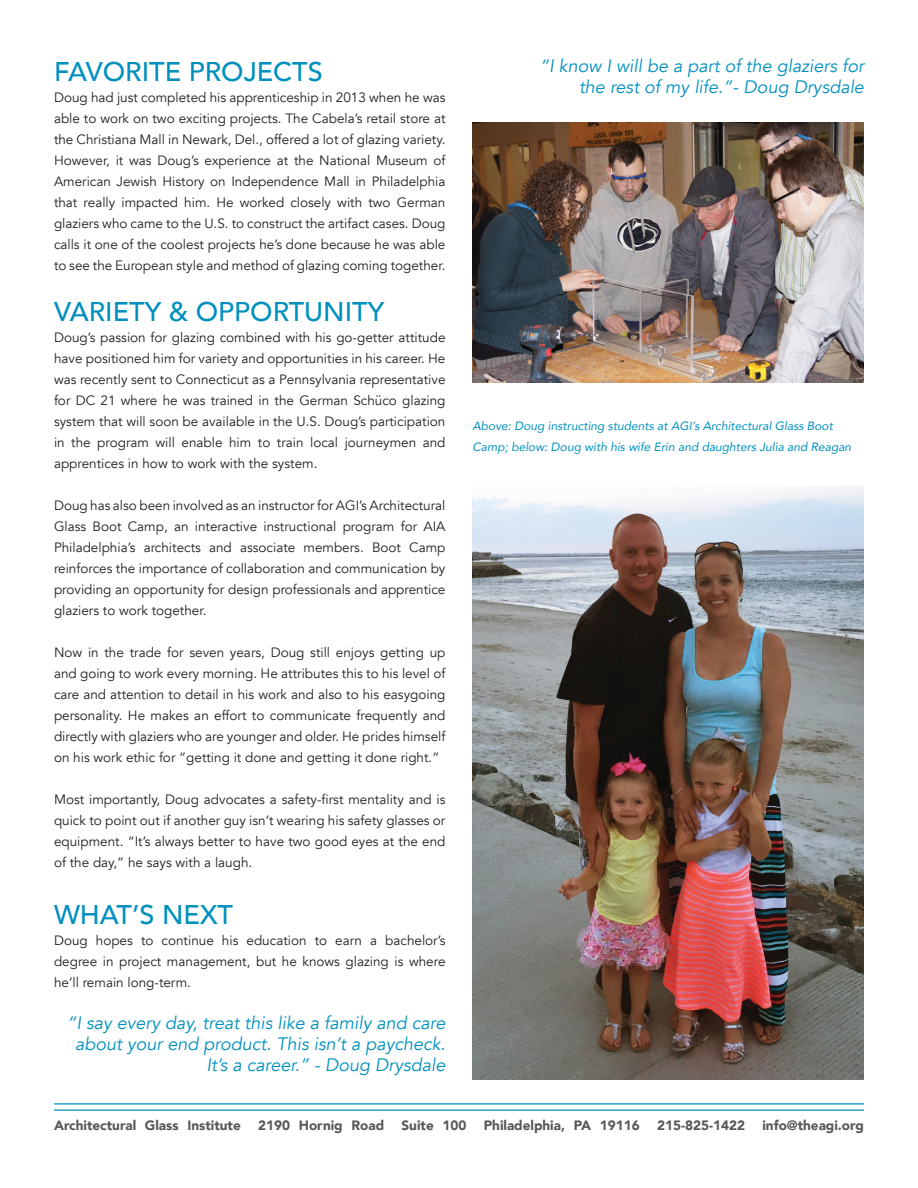
<style>
.page{position:relative;width:918px;height:1188px;background:#fff}
.page>*{position:absolute;margin:0;border:0;box-sizing:border-box;transform-origin:0 0}
.t1{font:500 27px "Avenir";color:#0090be}
.t2{font:italic 18px/21px "Avenir";color:#0090be;text-align:right}
.t3{font:13.5px/21px "Avenir";color:#231f20;text-align:justify}
.t4{font:900 13.5px "Avenir";color:#57585a}
.t5{font:italic 12px/21px "Avenir";color:#0090be}
</style>
<div class="page">
<hr style="left:54px;top:1103px;width:810px;height:2px;background:#0090be">
<hr style="left:54px;top:1109px;width:810px;height:2px;background:#0090be">
<img style="left:472px;top:122px;width:392px;height:261px">
<img style="left:472px;top:486px;width:392px;height:594px">
<p class="t1" style="left:54px;top:48px;width:270px">FAVORITE PROJECTS</p>
<p class="t3" style="left:54px;top:87px;width:393px">Doug had just completed his apprenticeship in 2013 when he was able to work on two exciting projects. The Cabela’s retail store at the Christiana Mall in Newark, Del., offered a lot of glazing variety.<br>However, it was Doug’s experience at the National Museum of American Jewish History on Independence Mall in Philadelphia that really impacted him. He worked closely with two German glaziers who came to the U.S. to construct the artifact cases. Doug calls it one of the coolest projects he’s done because he was able to see the European style and method of glazing coming together.</p>
<p class="t1" style="left:54px;top:288px;width:332px">VARIETY &amp; OPPORTUNITY</p>
<p class="t3" style="left:54px;top:327px;width:393px">Doug’s passion for glazing combined with his go-getter attitude have positioned him for variety and opportunities in his career. He was recently sent to Connecticut as a Pennsylvania representative for DC 21 where he was trained in the German Schüco glazing system that will soon be available in the U.S. Doug’s participation in the program will enable him to train local journeymen and apprentices in how to work with the system.</p>
<p class="t3" style="left:54px;top:495px;width:393px">Doug has also been involved as an instructor for AGI’s Architectural Glass Boot Camp, an interactive instructional program for AIA Philadelphia’s architects and associate members. Boot Camp reinforces the importance of collaboration and communication by providing an opportunity for design professionals and apprentice glaziers to work together.</p>
<p class="t3" style="left:54px;top:642px;width:393px">Now in the trade for seven years, Doug still enjoys getting up and going to work every morning. He attributes this to his level of care and attention to detail in his work and also to his easygoing personality. He makes an effort to communicate frequently and directly with glaziers who are younger and older. He prides himself on his work ethic for “getting it done and getting it done right.”</p>
<p class="t3" style="left:54px;top:789px;width:393px">Most importantly, Doug advocates a safety-first mentality and is quick to point out if another guy isn’t wearing his safety glasses or equipment. “It’s always better to have two good eyes at the end of the day,” he says with a laugh.</p>
<p class="t1" style="left:54px;top:891px;width:181px">WHAT’S NEXT</p>
<p class="t3" style="left:54px;top:930px;width:393px">Doug hopes to continue his education to earn a bachelor’s degree in project management, but he knows glazing is where he’ll remain long-term.</p>
<p class="t2" style="left:67px;top:1013px;width:380px">“I say every day, treat this like a family and care about your end product. This isn’t a paycheck.<br>It’s a career.” - Doug Drysdale</p>
<p class="t2" style="left:540px;top:56px;width:326px">“I know I will be a part of the glaziers for</p>
<p class="t2" style="left:579px;top:77px;width:286px">the rest of my life.”- Doug Drysdale</p>
<p class="t5" style="left:472px;top:415px;width:380px">Above: Doug instructing students at AGI’s Architectural Glass Boot<br>Camp; below: Doug with his wife Erin and daughters Julia and Reagan</p>
<p class="t4" style="left:54px;top:1114px;width:188px">Architectural Glass Institute</p>
<p class="t4" style="left:258px;top:1114px;width:128px">2190 Hornig Road</p>
<p class="t4" style="left:402px;top:1114px;width:66px">Suite 100</p>
<p class="t4" style="left:484px;top:1114px;width:158px">Philadelphia, PA 19116</p>
<p class="t4" style="left:657px;top:1114px;width:89px">215-825-1422</p>
<p class="t4" style="left:762px;top:1114px;width:103px">info@theagi.org</p>
</div>
